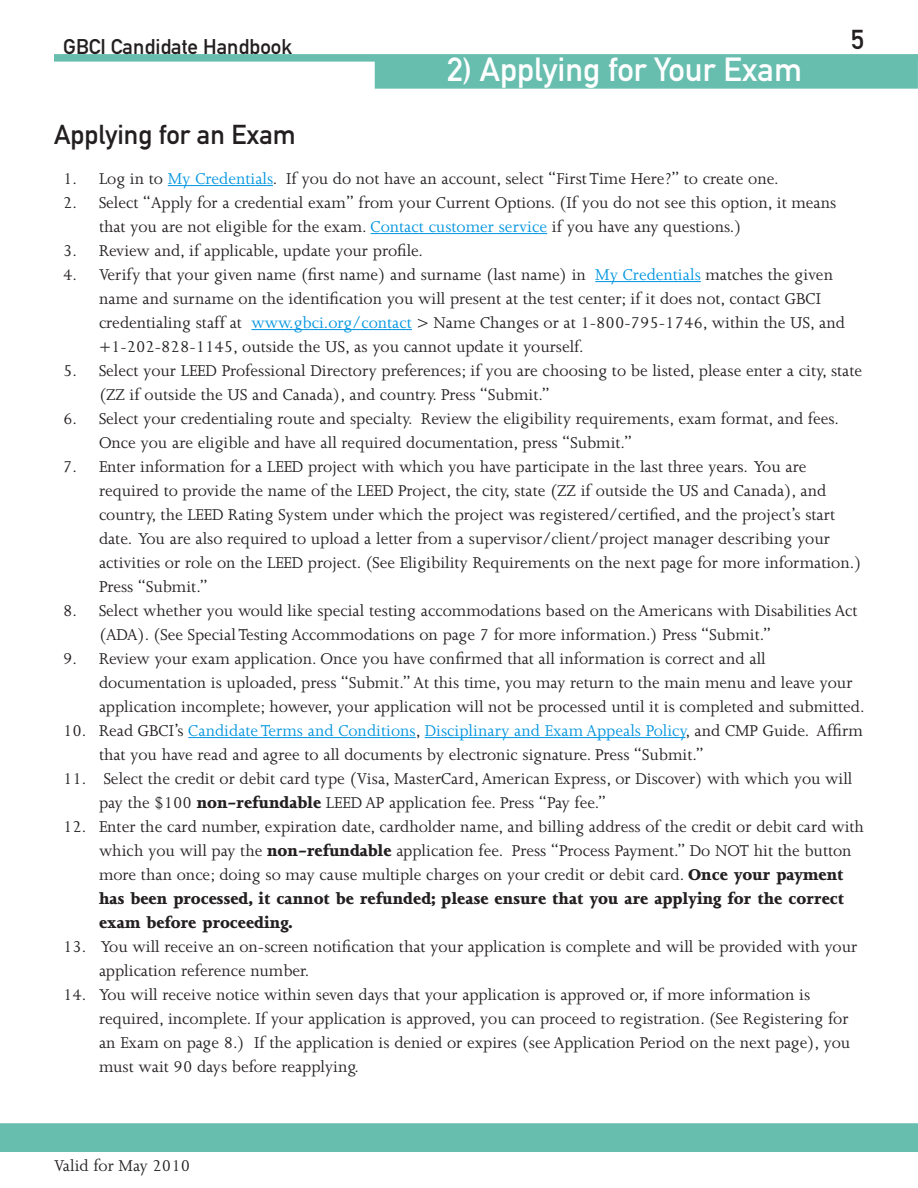
<style>
.page{position:relative;width:918px;height:1188px;background:#fff}
.page>*{position:absolute;margin:0;border:0;box-sizing:border-box;transform-origin:0 0}
.t1{font:33px "DIN Mittelschrift Std";color:#fff}
.t2{font:27px "DIN Mittelschrift Std";color:#231f20}
.t3{font:21px "DIN Mittelschrift Std";color:#231f20}
.t4{font:18px/24px "Joanna MT Std";color:#231f20}
.s1{color:#0095df}
.s2{font-weight:800}
</style>
<div class="page">
<div style="left:54px;top:54px;width:864px;height:8px;background:#67beaf"></div>
<div style="left:374px;top:61px;width:544px;height:28px;background:#67beaf"></div>
<div style="left:0;top:1123px;width:918px;height:29px;background:#67beaf"></div>
<hr style="left:168px;top:185px;width:105px;height:1px;background:#0095df">
<hr style="left:371px;top:233px;width:176px;height:1px;background:#0095df">
<hr style="left:595px;top:281px;width:106px;height:1px;background:#0095df">
<hr style="left:251px;top:329px;width:161px;height:1px;background:#0095df">
<hr style="left:188px;top:737px;width:228px;height:1px;background:#0095df">
<hr style="left:425px;top:737px;width:261px;height:1px;background:#0095df">
<p class="t3" style="left:63px;top:34px;width:231px">GBCI Candidate Handbook</p>
<p class="t1" style="left:447px;top:50px;width:357px">2) Applying for Your Exam</p>
<p class="t2" style="left:851px;top:23px;width:14px">5</p>
<p class="t2" style="left:54px;top:118px;width:243px">Applying for an Exam</p>
<p class="t4" style="left:63px;top:167px;width:717px">1. Log in to <span class="s1">My Credentials</span>. If you do not have an account, select “First Time Here?” to create one.</p>
<p class="t4" style="left:99px;top:191px;width:739px;text-indent:-36px">2. Select “Apply for a credential exam” from your Current Options. (If you do not see this option, it means that you are not eligible for the exam. <span class="s1">Contact customer service</span> if you have any questions.)</p>
<p class="t4" style="left:63px;top:239px;width:362px">3. Review and, if applicable, update your profile.</p>
<p class="t4" style="left:99px;top:263px;width:747px;text-indent:-36px">4. Verify that your given name (first name) and surname (last name) in <span class="s1">My Credentials</span> matches the given name and surname on the identification you will present at the test center; if it does not, contact GBCI credentialing staff at <span class="s1">www.gbci.org/contact</span> &gt; Name Changes or at 1-800-795-1746, within the US, and +1-202-828-1145, outside the US, as you cannot update it yourself.</p>
<p class="t4" style="left:99px;top:359px;width:765px;text-indent:-36px">5. Select your LEED Professional Directory preferences; if you are choosing to be listed, please enter a city, state (ZZ if outside the US and Canada), and country. Press “Submit.”</p>
<p class="t4" style="left:99px;top:407px;width:741px;text-indent:-36px">6. Select your credentialing route and specialty. Review the eligibility requirements, exam format, and fees.<br>Once you are eligible and have all required documentation, press “Submit.”</p>
<p class="t4" style="left:99px;top:455px;width:764px;text-indent:-36px">7. Enter information for a LEED project with which you have participate in the last three years. You are required to provide the name of the LEED Project, the city, state (ZZ if outside the US and Canada), and country, the LEED Rating System under which the project was registered/certified, and the project’s start date. You are also required to upload a letter from a supervisor/client/project manager describing your activities or role on the LEED project. (See Eligibility Requirements on the next page for more information.)<br>Press “Submit.”</p>
<p class="t4" style="left:99px;top:599px;width:760px;text-indent:-36px">8. Select whether you would like special testing accommodations based on the Americans with Disabilities Act (ADA). (See Special Testing Accommodations on page 7 for more information.) Press “Submit.”</p>
<p class="t4" style="left:99px;top:647px;width:767px;text-indent:-36px">9. Review your exam application. Once you have confirmed that all information is correct and all documentation is uploaded, press “Submit.” At this time, you may return to the main menu and leave your application incomplete; however, your application will not be processed until it is completed and submitted.</p>
<p class="t4" style="left:99px;top:719px;width:765px;text-indent:-36px">10. Read GBCI’s <span class="s1">Candidate Terms and Conditions</span>, <span class="s1">Disciplinary and Exam Appeals Policy</span>, and CMP Guide. Affirm that you have read and agree to all documents by electronic signature. Press “Submit.”</p>
<p class="t4" style="left:99px;top:767px;width:755px;text-indent:-36px">11. Select the credit or debit card type (Visa, MasterCard, American Express, or Discover) with which you will pay the $100 <span class="s2">non-refundable</span> LEED AP application fee. Press “Pay fee.”</p>
<p class="t4" style="left:99px;top:815px;width:766px;text-indent:-36px">12. Enter the card number, expiration date, cardholder name, and billing address of the credit or debit card with which you will pay the <span class="s2">non-refundable</span> application fee. Press “Process Payment.” Do NOT hit the button more than once; doing so may cause multiple charges on your credit or debit card. <span class="s2">Once your payment has been processed, it cannot be refunded; please ensure that you are applying for the correct exam before proceeding.</span></p>
<p class="t4" style="left:99px;top:935px;width:760px;text-indent:-36px">13. You will receive an on-screen notification that your application is complete and will be provided with your application reference number.</p>
<p class="t4" style="left:99px;top:983px;width:753px;text-indent:-36px">14. You will receive notice within seven days that your application is approved or, if more information is required, incomplete. If your application is approved, you can proceed to registration. (See Registering for an Exam on page 8.) If the application is denied or expires (see Application Period on the next page), you must wait 90 days before reapplying.</p>
<p class="t4" style="left:54px;top:1154px;width:138px">Valid for May 2010</p>
</div>
